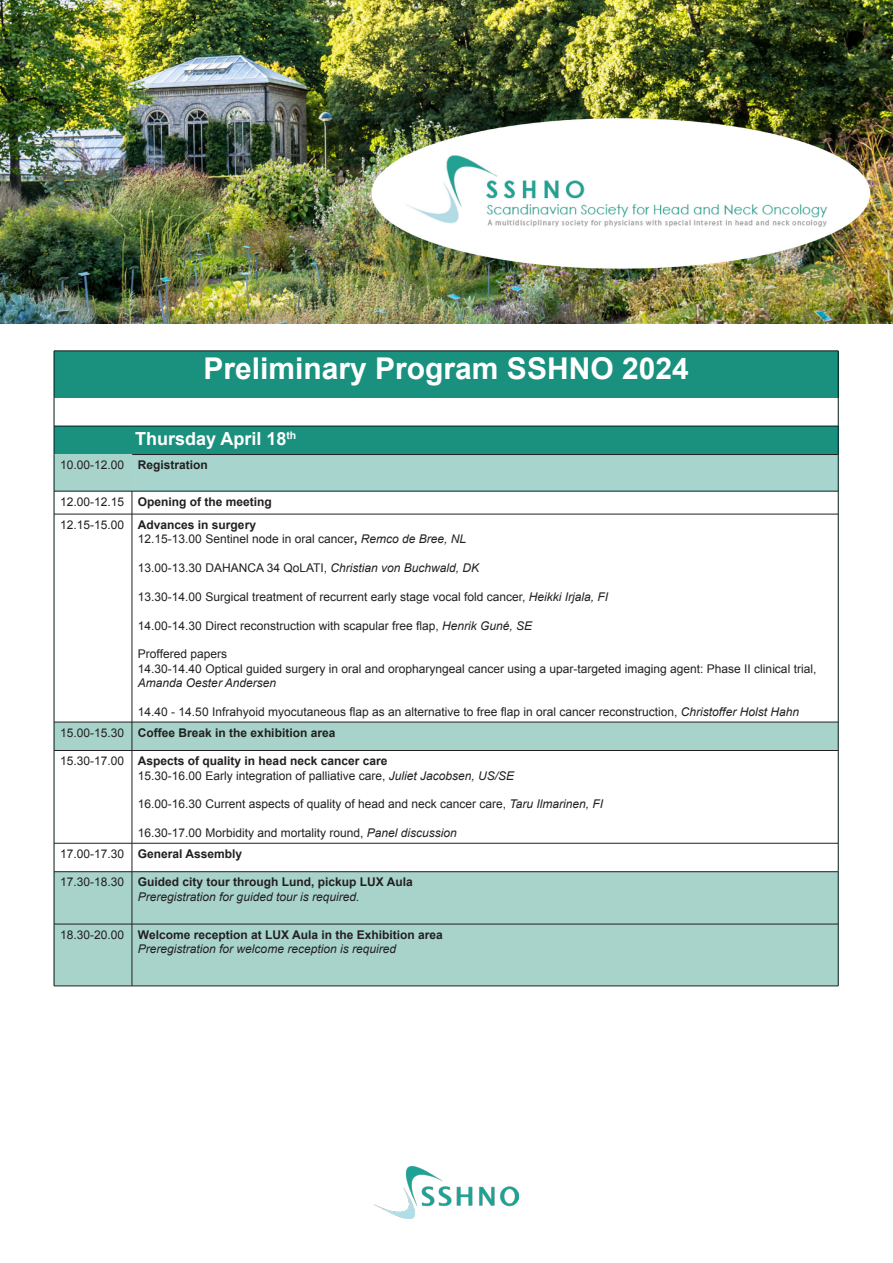
<style>
.page{position:relative;width:893px;height:1263px;background:#fff}
.page>*{position:absolute;margin:0;border:0;box-sizing:border-box;transform-origin:0 0}
.t1{font:700 30px "Arial";color:#fff}
.t2{font:700 18px "Arial";color:#fff}
.t3{font:12px/14.4px "Arial";color:#231f20}
.t4{font:700 12px/14.4px "Arial";color:#231f20}
.s1{font-weight:700}
.s2{font-style:italic}
.s3{font-weight:400;font-style:italic}
</style>
<div class="page">
<div style="left:54px;top:351px;width:784px;height:47px;background:#1a917e"></div>
<div style="left:54px;top:426px;width:784px;height:28px;background:#1a917e"></div>
<div style="left:54px;top:454px;width:78px;height:37px;background:#a7d3cb"></div>
<div style="left:132px;top:454px;width:706px;height:37px;background:#a7d4cd"></div>
<div style="left:55px;top:872px;width:783px;height:114px;background:#a7d3cb"></div>
<svg style="left:132px;top:492px;width:1px;height:22px"></svg>
<hr style="left:54px;top:514px;width:78px;height:1px;background:#231f20">
<hr style="left:132px;top:514px;width:706px;height:1px;background:#231f20">
<hr style="left:132px;top:514px;width:1px;height:208px;background:#231f20">
<hr style="left:54px;top:750px;width:78px;height:1px;background:#231f20">
<hr style="left:132px;top:750px;width:706px;height:1px;background:#231f20">
<hr style="left:132px;top:750px;width:1px;height:93px;background:#231f20">
<hr style="left:132px;top:872px;width:1px;height:52px;background:#231f20">
<hr style="left:132px;top:924px;width:1px;height:62px;background:#231f20">
<hr style="left:54px;top:924px;width:78px;height:1px;background:#231f20">
<hr style="left:132px;top:924px;width:706px;height:1px;background:#231f20">
<hr style="left:132px;top:454px;width:706px;height:1px;background:#231f20">
<hr style="left:132px;top:454px;width:1px;height:37px;background:#a8d5cc">
<hr style="left:54px;top:351px;width:78px;height:1px;background:#001a12">
<hr style="left:54px;top:351px;width:1px;height:47px;background:#001a12">
<hr style="left:132px;top:351px;width:706px;height:1px;background:#001a12">
<hr style="left:838px;top:351px;width:1px;height:47px;background:#001a12">
<svg style="left:54px;top:492px;width:1px;height:22px"></svg>
<svg style="left:838px;top:491px;width:1px;height:23px"></svg>
<hr style="left:54px;top:514px;width:1px;height:208px;background:#001a12">
<hr style="left:838px;top:514px;width:1px;height:208px;background:#001a12">
<div style="left:54px;top:722px;width:785px;height:28px;background:#a7d3cb"></div>
<hr style="left:54px;top:750px;width:1px;height:93px;background:#001a12">
<hr style="left:838px;top:750px;width:1px;height:93px;background:#001a12">
<svg style="left:54px;top:843px;width:785px;height:29px"></svg>
<hr style="left:54px;top:872px;width:1px;height:52px;background:#001a12">
<hr style="left:838px;top:872px;width:1px;height:52px;background:#001a12">
<hr style="left:54px;top:924px;width:1px;height:62px;background:#001a12">
<hr style="left:838px;top:924px;width:1px;height:62px;background:#001a12">
<hr style="left:54px;top:426px;width:78px;height:1px;background:#001f23">
<svg style="left:54px;top:398px;width:1px;height:56px"></svg>
<hr style="left:132px;top:426px;width:706px;height:1px;background:#001f23">
<svg style="left:838px;top:398px;width:1px;height:56px"></svg>
<hr style="left:54px;top:454px;width:1px;height:37px;background:#001f23">
<hr style="left:838px;top:454px;width:1px;height:37px;background:#001f23">
<hr style="left:54px;top:491px;width:78px;height:1px;background:#001f23">
<hr style="left:132px;top:491px;width:706px;height:1px;background:#001f23">
<hr style="left:54px;top:986px;width:78px;height:1px;background:#231f20">
<hr style="left:132px;top:986px;width:706px;height:1px;background:#231f20">
<img style="left:0;top:0;width:893px;height:323px">
<img style="left:375px;top:1166px;width:143px;height:52px">
<p class="t1" style="left:203px;top:348px;width:487px">Preliminary Program SSHNO 2024</p>
<p class="t2" style="left:135px;top:427px;width:163px">Thursday April 18<sup>th</sup></p>
<p class="t3" style="left:60px;top:458px;width:66px">10.00-12.00</p>
<p class="t4" style="left:138px;top:458px;width:72px">Registration</p>
<p class="t3" style="left:60px;top:495px;width:66px">12.00-12.15</p>
<p class="t4" style="left:138px;top:495px;width:136px">Opening of the meeting</p>
<p class="t3" style="left:60px;top:517px;width:66px">12.15-15.00</p>
<p class="t3" style="left:138px;top:517px;width:330px"><span class="s1">Advances in surgery<br></span>12.15-13.00 Sentinel node in oral cancer<span class="s1">,</span> <span class="s2">Remco de Bree, NL</span></p>
<p class="t3" style="left:138px;top:561px;width:343px">13.00-13.30 DAHANCA 34 QoLATI, <span class="s2">Christian von Buchwald, DK</span></p>
<p class="t3" style="left:138px;top:589px;width:472px">13.30-14.00 Surgical treatment of recurrent early stage vocal fold cancer, <span class="s2">Heikki Irjala, FI</span></p>
<p class="t3" style="left:138px;top:618px;width:396px">14.00-14.30 Direct reconstruction with scapular free flap, <span class="s2">Henrik Guné, SE</span></p>
<p class="t3" style="left:138px;top:647px;width:91px">Proffered papers</p>
<p class="t3" style="left:138px;top:661px;width:680px">14.30-14.40 Optical guided surgery in oral and oropharyngeal cancer using a upar-targeted imaging agent: Phase II clinical trial,<br><span class="s2">Amanda Oester Andersen</span></p>
<p class="t3" style="left:138px;top:705px;width:663px">14.40 - 14.50 Infrahyoid myocutaneous flap as an alternative to free flap in oral cancer reconstruction, <span class="s2">Christoffer Holst Hahn</span></p>
<p class="t3" style="left:60px;top:725px;width:66px">15.00-15.30</p>
<p class="t4" style="left:138px;top:726px;width:199px">Coffee Break in the exhibition area</p>
<p class="t3" style="left:60px;top:754px;width:66px">15.30-17.00</p>
<p class="t3" style="left:138px;top:754px;width:378px"><span class="s1">Aspects of quality in head neck cancer care<br></span>15.30-16.00 Early integration of palliative care, <span class="s2">Juliet Jacobsen, US/SE</span></p>
<p class="t3" style="left:138px;top:797px;width:467px">16.00-16.30 Current aspects of quality of head and neck cancer care, <span class="s2">Taru Ilmarinen, FI</span></p>
<p class="t3" style="left:138px;top:826px;width:320px">16.30-17.00 Morbidity and mortality round, <span class="s2">Panel discussion</span></p>
<p class="t3" style="left:60px;top:847px;width:66px">17.00-17.30</p>
<p class="t4" style="left:138px;top:847px;width:106px">General Assembly</p>
<p class="t3" style="left:60px;top:875px;width:66px">17.30-18.30</p>
<p class="t4" style="left:138px;top:875px;width:276px">Guided city tour through Lund, pickup LUX Aula<br><span class="s3">Preregistration for guided tour is required.</span></p>
<p class="t3" style="left:60px;top:927px;width:66px">18.30-20.00</p>
<p class="t4" style="left:138px;top:928px;width:306px">Welcome reception at LUX Aula in the Exhibition area<br><span class="s3">Preregistration for welcome reception is required</span></p>
</div>
